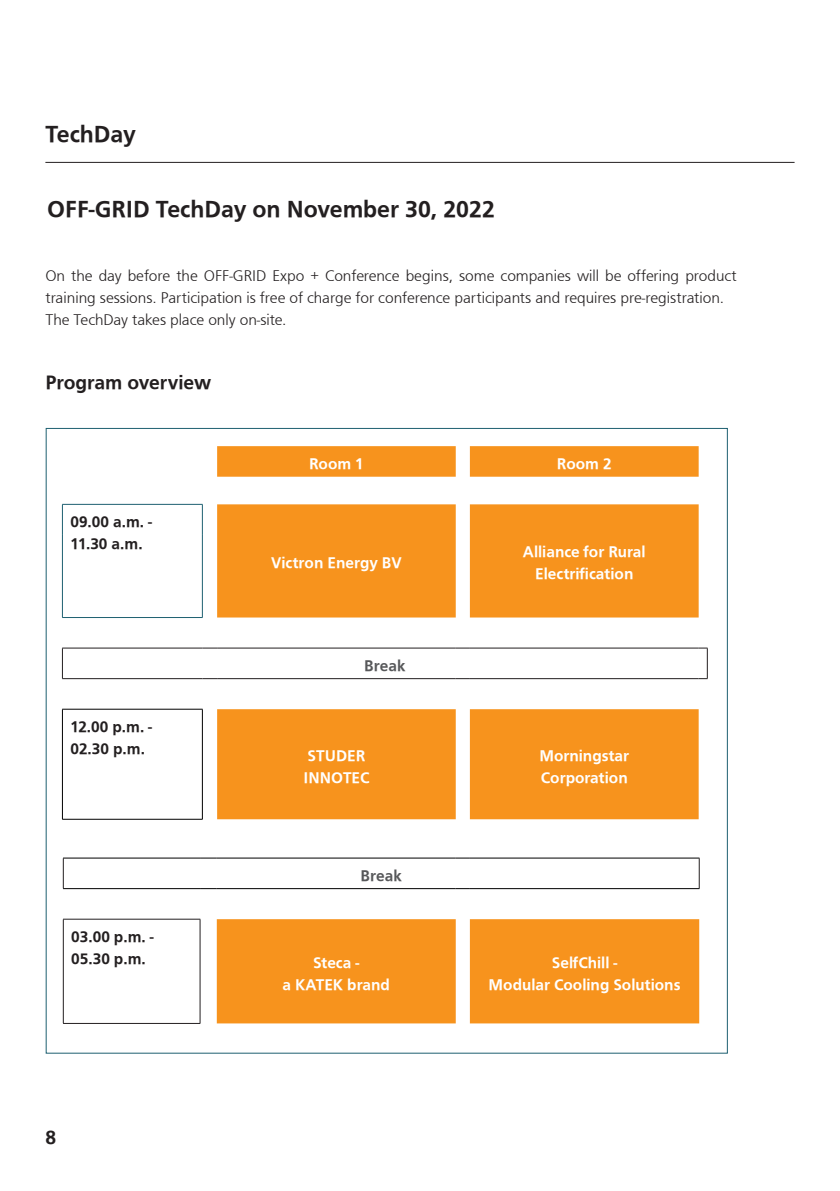
<style>
.page{position:relative;width:840px;height:1191px;background:#fff}
.page>*{position:absolute;margin:0;border:0;box-sizing:border-box;transform-origin:0 0}
.t1{font:500 24px "Front Page";color:#231f20}
.t2{font:500 20px "Front Page";color:#231f20}
.t3{font:300 16px/22px "Front Page";color:#231f20}
.t4{font:500 16px/22px "Front Page";color:#fff;text-align:center}
.t5{font:500 16px/22px "Front Page";color:#231f20}
.t6{font:500 16px "Front Page";color:#57585a}
</style>
<div class="page">
<hr style="left:45px;top:162px;width:749px;height:1px;background:#231f20">
<svg style="left:217px;top:446px;width:481px;height:373px;fill:#f7931d"></svg>
<hr style="left:62px;top:504px;width:140px;height:1px;background:#1e6071">
<hr style="left:62px;top:504px;width:1px;height:31px;background:#1e6071">
<hr style="left:202px;top:504px;width:1px;height:31px;background:#1e6071">
<hr style="left:62px;top:535px;width:1px;height:82px;background:#1e6071">
<hr style="left:202px;top:535px;width:1px;height:82px;background:#1e6071">
<hr style="left:62px;top:617px;width:140px;height:1px;background:#1e6071">
<hr style="left:62px;top:709px;width:140px;height:1px;background:#000">
<hr style="left:62px;top:709px;width:1px;height:110px;background:#000">
<hr style="left:202px;top:709px;width:1px;height:110px;background:#000">
<hr style="left:62px;top:819px;width:140px;height:1px;background:#000">
<hr style="left:62px;top:647px;width:140px;height:1px;background:#231f20">
<hr style="left:62px;top:648px;width:1px;height:30px;background:#231f20">
<svg style="left:202px;top:647px;width:15px;height:1px"></svg>
<hr style="left:217px;top:647px;width:238px;height:1px;background:#231f20">
<svg style="left:455px;top:647px;width:14px;height:1px"></svg>
<hr style="left:469px;top:647px;width:229px;height:1px;background:#231f20">
<hr style="left:706px;top:648px;width:1px;height:30px;background:#231f20">
<hr style="left:62px;top:678px;width:140px;height:1px;background:#231f20">
<svg style="left:202px;top:678px;width:15px;height:1px"></svg>
<hr style="left:217px;top:678px;width:238px;height:1px;background:#231f20">
<svg style="left:455px;top:678px;width:14px;height:1px"></svg>
<hr style="left:469px;top:678px;width:229px;height:1px;background:#231f20">
<div style="left:217px;top:919px;width:481px;height:104px;background:#f7931d"></div>
<hr style="left:63px;top:919px;width:137px;height:1px;background:#231f20">
<hr style="left:63px;top:919px;width:1px;height:104px;background:#231f20">
<hr style="left:200px;top:919px;width:1px;height:104px;background:#231f20">
<hr style="left:63px;top:1023px;width:137px;height:1px;background:#231f20">
<hr style="left:63px;top:857px;width:137px;height:1px;background:#000">
<svg style="left:200px;top:857px;width:17px;height:1px"></svg>
<hr style="left:217px;top:857px;width:238px;height:1px;background:#000">
<svg style="left:455px;top:857px;width:14px;height:1px"></svg>
<hr style="left:469px;top:857px;width:230px;height:1px;background:#000">
<hr style="left:63px;top:888px;width:137px;height:1px;background:#000">
<svg style="left:200px;top:888px;width:17px;height:1px"></svg>
<hr style="left:63px;top:858px;width:1px;height:30px;background:#231f20">
<hr style="left:698px;top:858px;width:1px;height:30px;background:#231f20">
<hr style="left:217px;top:888px;width:238px;height:1px;background:#000">
<svg style="left:455px;top:888px;width:14px;height:1px"></svg>
<hr style="left:469px;top:888px;width:230px;height:1px;background:#000">
<h1 class="t1" style="left:45px;top:120px;width:92px">TechDay</h1>
<h1 class="t1" style="left:47px;top:195px;width:449px">OFF-GRID TechDay on November 30, 2022</h1>
<p class="t3" style="left:45px;top:265px;width:692px">On the day before the OFF-GRID Expo + Conference begins, some companies will be offering product training sessions. Participation is free of charge for conference participants and requires pre-registration.<br>The TechDay takes place only on-site.</p>
<p class="t2" style="left:45px;top:371px;width:167px">Program overview</p>
<p class="t5" style="left:70px;top:510px;width:83px">09.00 a.m. -<br>11.30 a.m.</p>
<p class="t5" style="left:70px;top:715px;width:83px">12.00 p.m. -<br>02.30 p.m.</p>
<p class="t5" style="left:71px;top:925px;width:84px">03.00 p.m. -<br>05.30 p.m.</p>
<p class="t2" style="left:45px;top:1125px;width:12px">8</p>
<p class="t4" style="left:309px;top:452px;width:56px">Room 1</p>
<p class="t4" style="left:556px;top:452px;width:56px">Room 2</p>
<p class="t4" style="left:271px;top:552px;width:132px">Victron Energy BV</p>
<p class="t4" style="left:522px;top:541px;width:124px">Alliance for Rural<br>Electrification</p>
<p class="t6" style="left:364px;top:656px;width:43px">Break</p>
<p class="t4" style="left:303px;top:744px;width:67px;text-align:left">STUDER<br>INNOTEC</p>
<p class="t4" style="left:539px;top:744px;width:91px;text-align:left">Morningstar<br>Corporation</p>
<p class="t6" style="left:360px;top:866px;width:43px">Break</p>
<p class="t4" style="left:282px;top:951px;width:109px">Steca -<br>a KATEK brand</p>
<p class="t4" style="left:488px;top:951px;width:193px">SelfChill -<br>Modular Cooling Solutions</p>
</div>
